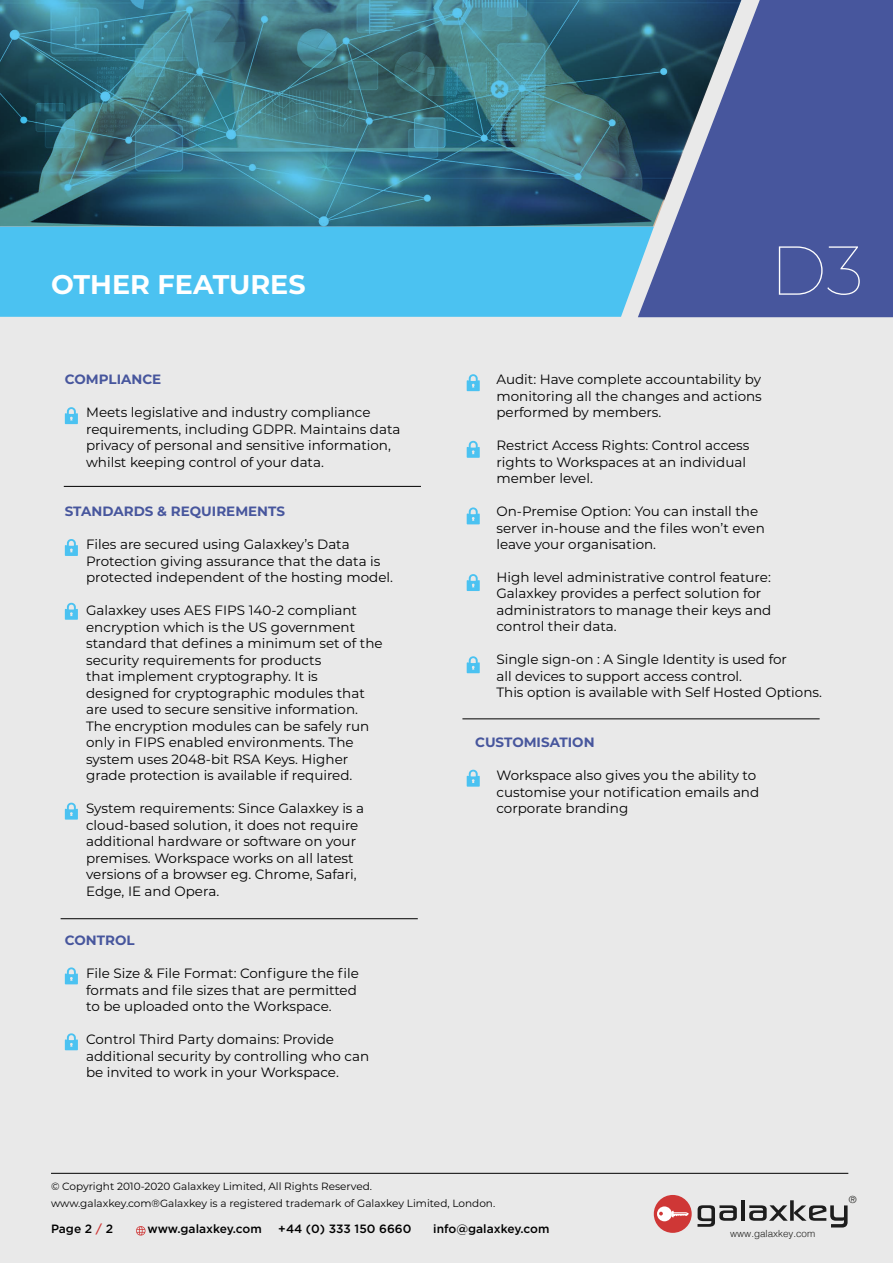
<style>
.page{position:relative;width:893px;height:1263px;background:#e9e9e9}
.page>*{position:absolute;margin:0;border:0;box-sizing:border-box;transform-origin:0 0}
.t1{font:100 69px "Montserrat";color:#fff}
.t2{font:700 27px "Montserrat";color:#fff}
.t3{font:13.5px/16.5px "Montserrat";color:#000}
.t4{font:700 13.5px "Montserrat";color:#47569d}
.t5{font:500 12px "Gotham";color:#000}
.t6{font:10.5px/16.5px "Montserrat";color:#000}
.t7{font:300 9.9px "Helvetica";color:#1e1e1c}
.s1{color:#cf3736}
</style>
<div class="page">
<div style="left:0;top:226px;width:638px;height:91px;background:#4bc2f1"></div>
<svg style="left:697px;top:1205px;width:40px;height:22px"></svg>
<hr style="left:741px;top:1200px;width:4px;height:21px;background:#1d1d1d">
<svg style="left:749px;top:1200px;width:99px;height:27px"></svg>
<div style="left:654px;top:1195px;width:38px;height:38px;background:#cf3736;border-radius:50%"></div>
<svg style="left:657px;top:1206px;width:32px;height:15px"></svg>
<hr style="left:51px;top:1173px;width:797px;height:1px;background:#000">
<svg style="left:0;top:0;width:638px;height:226px;background:#387281"></svg>
<svg style="left:467px;top:374px;width:13px;height:17px"></svg>
<svg style="left:467px;top:441px;width:13px;height:17px"></svg>
<svg style="left:467px;top:507px;width:13px;height:17px"></svg>
<svg style="left:467px;top:574px;width:13px;height:17px"></svg>
<svg style="left:467px;top:656px;width:13px;height:17px"></svg>
<svg style="left:467px;top:770px;width:13px;height:17px"></svg>
<svg style="left:65px;top:407px;width:13px;height:17px"></svg>
<svg style="left:65px;top:539px;width:13px;height:17px"></svg>
<svg style="left:65px;top:603px;width:13px;height:17px"></svg>
<svg style="left:65px;top:803px;width:13px;height:17px"></svg>
<svg style="left:65px;top:967px;width:13px;height:17px"></svg>
<svg style="left:65px;top:1033px;width:13px;height:17px"></svg>
<hr style="left:64px;top:486px;width:357px;height:1px;background:#000">
<hr style="left:61px;top:918px;width:357px;height:1px;background:#000">
<hr style="left:462px;top:719px;width:358px;height:1px;background:#000">
<svg style="left:136px;top:1226px;width:9px;height:9px"></svg>
<svg style="left:638px;top:0;width:255px;height:317px;background:#4a5d96"></svg>
<h2 class="t2" style="left:51px;top:265px;width:256px">OTHER FEATURES</h2>
<p class="t4" style="left:65px;top:370px;width:98px">COMPLIANCE</p>
<p class="t3" style="left:86px;top:404px;width:316px">Meets legislative and industry compliance requirements, including GDPR. Maintains data privacy of personal and sensitive information, whilst keeping control of your data.</p>
<p class="t4" style="left:65px;top:502px;width:222px">STANDARDS &amp; REQUIREMENTS</p>
<p class="t3" style="left:86px;top:536px;width:308px">Files are secured using Galaxkey’s Data<br>Protection giving assurance that the data is protected independent of the hosting model.</p>
<p class="t3" style="left:86px;top:602px;width:298px">Galaxkey uses AES FIPS 140-2 compliant encryption which is the US government standard that defines a minimum set of the security requirements for products<br>that implement cryptography. It is designed for cryptographic modules that are used to secure sensitive information.<br>The encryption modules can be safely run only in FIPS enabled environments. The system uses 2048-bit RSA Keys. Higher grade protection is available if required.</p>
<p class="t3" style="left:86px;top:799px;width:279px">System requirements: Since Galaxkey is a cloud-based solution, it does not require additional hardware or software on your premises. Workspace works on all latest versions of a browser eg. Chrome, Safari, Edge, IE and Opera.</p>
<p class="t4" style="left:65px;top:930px;width:71px">CONTROL</p>
<p class="t3" style="left:86px;top:964px;width:274px">File Size &amp; File Format: Configure the file formats and file sizes that are permitted to be uploaded onto the Workspace.</p>
<p class="t3" style="left:86px;top:1030px;width:285px">Control Third Party domains: Provide additional security by controlling who can be invited to work in your Workspace.</p>
<h1 class="t1" style="left:770px;top:224px;width:96px">D3</h1>
<p class="t3" style="left:496px;top:370px;width:267px;text-align:justify">Audit: Have complete accountability by monitoring all the changes and actions performed by members.</p>
<p class="t3" style="left:496px;top:436px;width:255px">Restrict Access Rights: Control access rights to Workspaces at an individual member level.</p>
<p class="t3" style="left:496px;top:502px;width:270px">On-Premise Option: You can install the server in-house and the files won’t even leave your organisation.</p>
<p class="t3" style="left:496px;top:568px;width:276px">High level administrative control feature:<br>Galaxkey provides a perfect solution for administrators to manage their keys and control their data.</p>
<p class="t3" style="left:496px;top:651px;width:327px">Single sign-on : A Single Identity is used for<br>all devices to support access control.<br>This option is available with Self Hosted Options.</p>
<p class="t4" style="left:475px;top:732px;width:121px">CUSTOMISATION</p>
<p class="t3" style="left:496px;top:766px;width:264px">Workspace also gives you the ability to customise your notification emails and corporate branding</p>
<p class="t6" style="left:51px;top:1178px;width:446px">© Copyright 2010-2020 Galaxkey Limited, All Rights Reserved. www.galaxkey.com®Galaxkey is a registered trademark of Galaxkey Limited, London.</p>
<p class="t5" style="left:51px;top:1222px;width:63px">Page 2 <span class="s1">/</span> 2</p>
<p class="t5" style="left:148px;top:1222px;width:116px">www.galaxkey.com</p>
<p class="t5" style="left:278px;top:1222px;width:135px">+44 (0) 333 150 6660</p>
<p class="t5" style="left:433px;top:1222px;width:118px">info@galaxkey.com</p>
<p class="t7" style="left:730px;top:1225px;width:87px">www.galaxkey.com</p>
<p class="t7" style="left:849px;top:1191px;width:9px">®</p>
</div>
